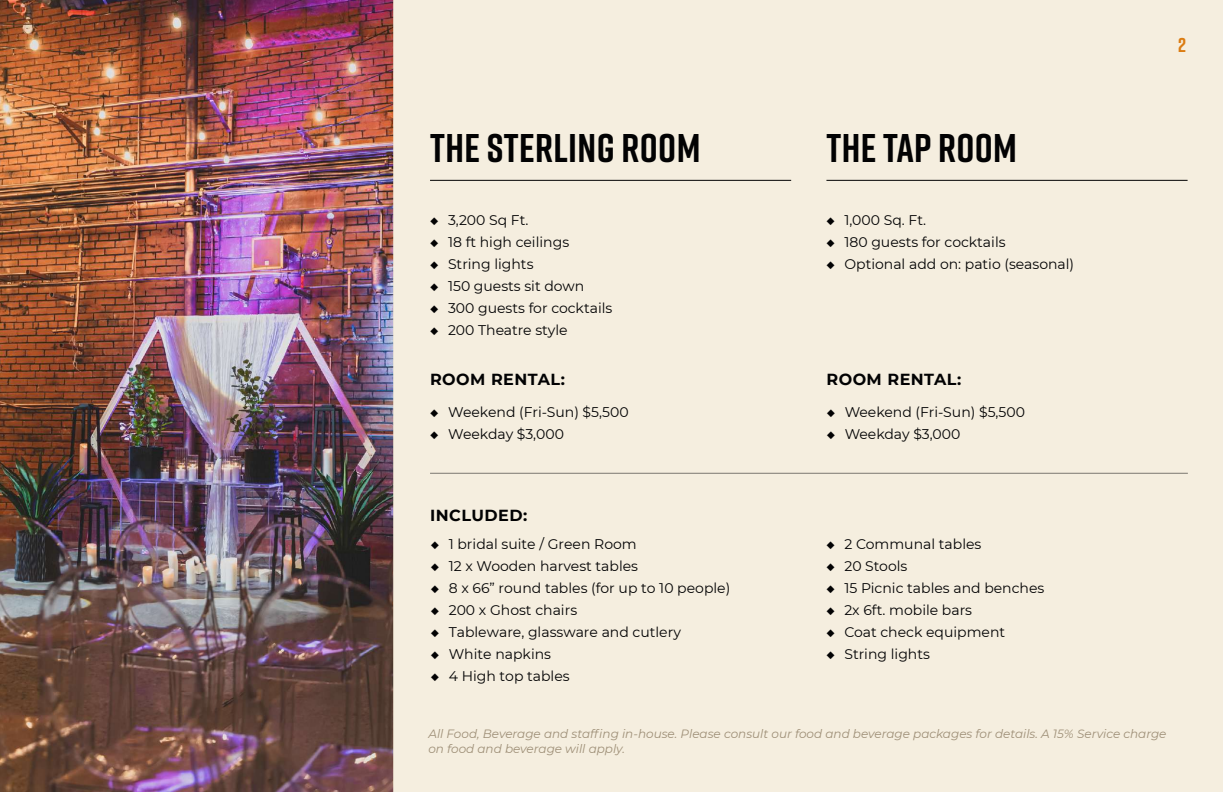
<style>
.page{position:relative;width:1224px;height:792px;background:#fff}
.page>*{position:absolute;margin:0;border:0;box-sizing:border-box;transform-origin:0 0}
.t1{font:700 40px "Rift";letter-spacing:.01em;color:#020203}
.t2{font:700 20px "Rift";color:#db7c12}
.t3{font:700 16px "Montserrat";letter-spacing:.03em;color:#020203}
.t4{font:14px "Montserrat";color:#020203}
.t5{font:italic 12px/14.4px "Montserrat";color:#9e8f77}
</style>
<div class="page">
<img style="left:0;top:0;width:393px;height:792px">
<div style="left:393px;top:0;width:830px;height:792px;background:#f5eedf"></div>
<hr style="left:430px;top:180px;width:361px;height:1px;background:#020203">
<hr style="left:826px;top:180px;width:362px;height:1px;background:#020203">
<hr style="left:430px;top:473px;width:758px;height:1px;background:#000">
<h2 class="t2" style="left:1178px;top:30px;width:9px">2</h2>
<h1 class="t1" style="left:430px;top:120px;width:272px">THE STERLING ROOM</h1>
<p class="t4" style="left:430px;top:210px;width:100px">◆ 3,200 Sq Ft.</p>
<p class="t4" style="left:430px;top:232px;width:141px">◆ 18 ft high ceilings</p>
<p class="t4" style="left:430px;top:254px;width:105px">◆ String lights</p>
<p class="t4" style="left:430px;top:276px;width:156px">◆ 150 guests sit down</p>
<p class="t4" style="left:430px;top:298px;width:184px">◆ 300 guests for cocktails</p>
<p class="t4" style="left:430px;top:320px;width:139px">◆ 200 Theatre style</p>
<h1 class="t1" style="left:827px;top:120px;width:192px">THE TAP ROOM</h1>
<p class="t4" style="left:826px;top:210px;width:101px">◆ 1,000 Sq. Ft.</p>
<p class="t4" style="left:826px;top:232px;width:181px">◆ 180 guests for cocktails</p>
<p class="t4" style="left:826px;top:254px;width:249px">◆ Optional add on: patio (seasonal)</p>
<p class="t3" style="left:430px;top:368px;width:137px">ROOM RENTAL:</p>
<p class="t3" style="left:826px;top:368px;width:137px">ROOM RENTAL:</p>
<p class="t4" style="left:430px;top:402px;width:200px">◆ Weekend (Fri-Sun) $5,500</p>
<p class="t4" style="left:430px;top:424px;width:135px">◆ Weekday $3,000</p>
<p class="t3" style="left:430px;top:503px;width:99px">INCLUDED:</p>
<p class="t4" style="left:431px;top:534px;width:208px">◆ 1 bridal suite / Green Room</p>
<p class="t4" style="left:431px;top:556px;width:209px">◆ 12 x Wooden harvest tables</p>
<p class="t4" style="left:431px;top:578px;width:301px">◆ 8 x 66” round tables (for up to 10 people)</p>
<p class="t4" style="left:431px;top:600px;width:148px">◆ 200 x Ghost chairs</p>
<p class="t4" style="left:431px;top:622px;width:252px">◆ Tableware, glassware and cutlery</p>
<p class="t4" style="left:431px;top:644px;width:122px">◆ White napkins</p>
<p class="t4" style="left:431px;top:666px;width:140px">◆ 4 High top tables</p>
<p class="t4" style="left:827px;top:402px;width:200px">◆ Weekend (Fri-Sun) $5,500</p>
<p class="t4" style="left:827px;top:424px;width:135px">◆ Weekday $3,000</p>
<p class="t4" style="left:826px;top:535px;width:156px">◆ 2 Communal tables</p>
<p class="t4" style="left:826px;top:557px;width:83px">◆ 20 Stools</p>
<p class="t4" style="left:826px;top:579px;width:219px">◆ 15 Picnic tables and benches</p>
<p class="t4" style="left:826px;top:601px;width:147px">◆ 2x 6ft. mobile bars</p>
<p class="t4" style="left:826px;top:623px;width:180px">◆ Coat check equipment</p>
<p class="t4" style="left:826px;top:645px;width:105px">◆ String lights</p>
<p class="t5" style="left:428px;top:726px;width:740px">All Food, Beverage and staffing in-house. Please consult our food and beverage packages for details. A 15% Service charge on food and beverage will apply.</p>
</div>
